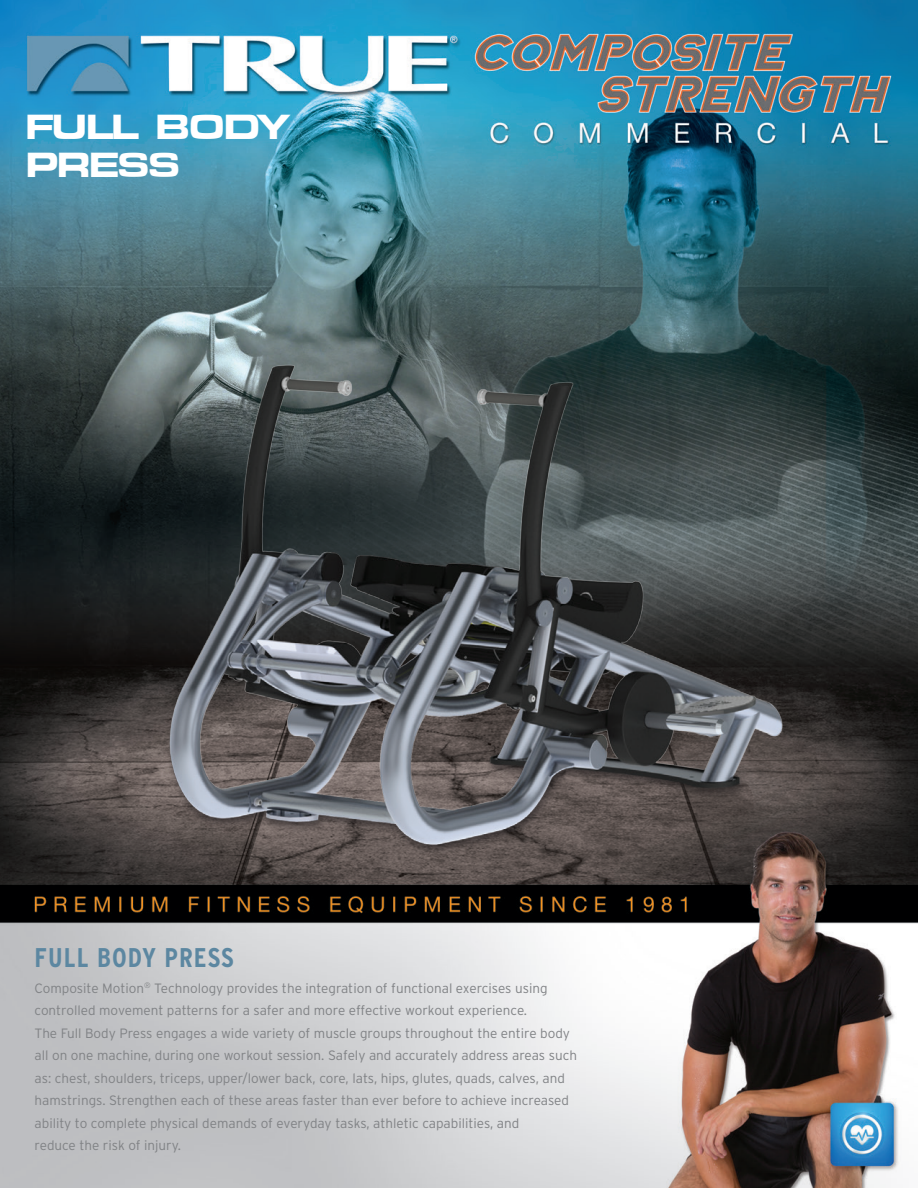
<style>
.page{position:relative;width:918px;height:1188px;background:#fff}
.page>*{position:absolute;margin:0;border:0;box-sizing:border-box;transform-origin:0 0}
.t1{font:31.95px "Chino Caps SSK";color:#fff}
.t2{font:700 condensed 27px "Interstate";letter-spacing:.04em;color:#5c87a1}
.t3{font:300 13.5px "Interstate";color:#808285}
</style>
<div class="page">
<img style="left:0;top:0;width:918px;height:1188px">
<img style="left:84px;top:232px;width:750px;height:638px">
<p class="t1" style="left:27px;top:112px;width:266px">FULL BODY</p>
<p class="t1" style="left:27px;top:151px;width:154px">PRESS</p>
<p class="t2" style="left:35px;top:943px;width:201px">FULL BODY PRESS</p>
<p class="t3" style="left:35px;top:981px;width:515px">Composite Motion<sup>®</sup> Technology provides the integration of functional exercises using</p>
<p class="t3" style="left:35px;top:1003px;width:494px">controlled movement patterns for a safer and more effective workout experience.</p>
<p class="t3" style="left:35px;top:1026px;width:537px">The Full Body Press engages a wide variety of muscle groups throughout the entire body</p>
<p class="t3" style="left:35px;top:1048px;width:544px">all on one machine, during one workout session. Safely and accurately address areas such</p>
<p class="t3" style="left:35px;top:1071px;width:532px">as: chest, shoulders, triceps, upper/lower back, core, lats, hips, glutes, quads, calves, and</p>
<p class="t3" style="left:35px;top:1093px;width:536px">hamstrings. Strengthen each of these areas faster than ever before to achieve increased</p>
<p class="t3" style="left:35px;top:1116px;width:486px">ability to complete physical demands of everyday tasks, athletic capabilities, and</p>
<p class="t3" style="left:35px;top:1138px;width:148px">reduce the risk of injury.</p>
</div>
